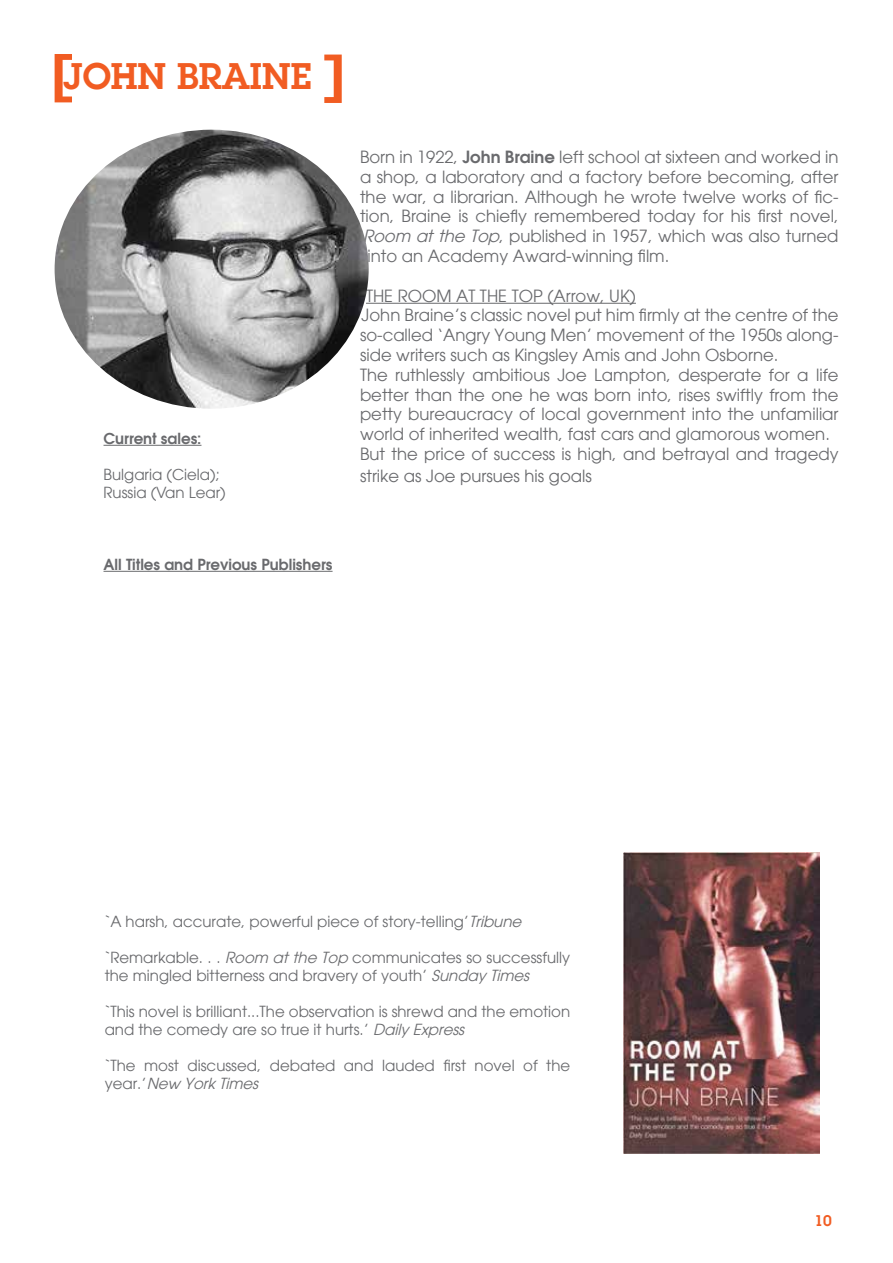
<style>
.page{position:relative;width:893px;height:1263px;background:#fff}
.page>*{position:absolute;margin:0;border:0;box-sizing:border-box;transform-origin:0 0}
.t1{font:600 36px "Lubalin Graph";color:#f15c22}
.t2{font:16.5px/19.8px "Avant Garde";color:#696a6d}
.t3{font:15px/18px "Avant Garde";color:#696a6d}
.t4{font:600 15px "Avant Garde";color:#696a6d}
.t5{font:600 15px "Lubalin Graph";color:#f15c22}
.s1{font-weight:600}
.s2{font-style:italic}
</style>
<div class="page">
<hr style="left:366px;top:303px;width:270px;height:1px;background:#696a6d">
<svg style="left:55px;top:54px;width:17px;height:48px"></svg>
<svg style="left:324px;top:55px;width:18px;height:48px"></svg>
<hr style="left:104px;top:445px;width:97px;height:1px;background:#696a6d">
<hr style="left:104px;top:571px;width:229px;height:1px;background:#696a6d">
<img style="left:624px;top:852px;width:195px;height:301px">
<img style="left:55px;top:130px;width:314px;height:279px">
<h1 class="t1" style="left:63px;top:53px;width:250px">JOHN BRAINE</h1>
<p class="t4" style="left:104px;top:428px;width:99px">Current sales:</p>
<p class="t3" style="left:104px;top:465px;width:124px">Bulgaria (Ciela);<br>Russia (Van Lear)</p>
<p class="t4" style="left:104px;top:554px;width:231px">All Titles and Previous Publishers</p>
<p class="t2" style="left:360px;top:147px;width:480px">Born in 1922, <span class="s1">John Braine</span> left school at sixteen and worked in</p>
<p class="t2" style="left:360px;top:167px;width:480px">a shop, a laboratory and a factory before becoming, after</p>
<p class="t2" style="left:360px;top:187px;width:480px">the war, a librarian. Although he wrote twelve works of fic-</p>
<p class="t2" style="left:360px;top:206px;width:480px">tion, Braine is chiefly remembered today for his first novel,</p>
<p class="t2" style="left:363px;top:226px;width:477px"><span class="s2">Room at the Top</span>, published in 1957, which was also turned</p>
<p class="t2" style="left:367px;top:246px;width:303px">into an Academy Award-winning film.</p>
<p class="t2" style="left:360px;top:286px;width:480px;text-indent:6px">THE ROOM AT THE TOP (Arrow, UK)<br>John Braine’s classic novel put him firmly at the centre of the so-called ‘Angry Young Men’ movement of the 1950s along&shy;side writers such as Kingsley Amis and John Osborne.<br>The ruthlessly ambitious Joe Lampton, desperate for a life better than the one he was born into, rises swiftly from the petty bureaucracy of local government into the unfamiliar world of inherited wealth, fast cars and glamorous women.<br>But the price of success is high, and betrayal and tragedy</p>
<p class="t2" style="left:360px;top:466px;width:233px">strike as Joe pursues his goals</p>
<p class="t3" style="left:105px;top:913px;width:422px">`A harsh, accurate, powerful piece of story-telling’<span class="s2">Tribune</span></p>
<p class="t3" style="left:105px;top:949px;width:467px">`Remarkable. . . <span class="s2">Room atthe Top</span> communicates so successfully the mingled bitterness and bravery of youth’ <span class="s2">Sunday Times</span></p>
<p class="t3" style="left:105px;top:1003px;width:467px">`This novel is brilliant...The observation is shrewd and the emotion and the comedy are so true it hurts.’ <span class="s2">Daily Express</span></p>
<p class="t3" style="left:105px;top:1057px;width:467px">`The most discussed, debated and lauded first novel of the y e a r . ’ <span class="s2">New YorkTimes</span></p>
<p class="t5" style="left:814px;top:1211px;width:19px">10</p>
</div>
